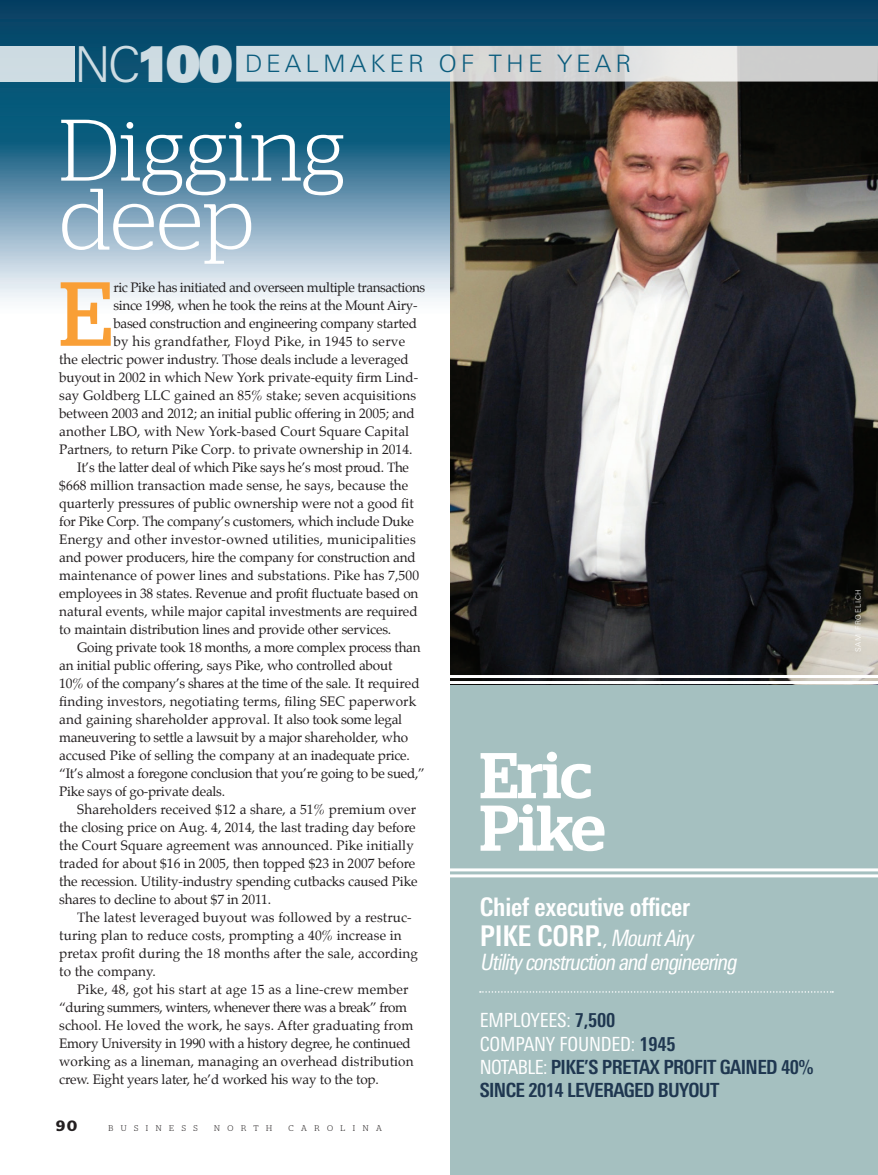
<style>
.page{position:relative;width:878px;height:1175px;background:#fff}
.page>*{position:absolute;margin:0;border:0;box-sizing:border-box;transform-origin:0 0}
.t1{font:90.6px "Stag";color:#f99f36}
.t2{font:300 87px/69px "Stag";color:#fff}
.t3{font:500 64.5px/52.5px "Stag";letter-spacing:-.01em;color:#fff}
.t4{font:700 condensed 25.5px "Linotype Univers";letter-spacing:-.01em;color:#fff}
.t5{font:300 24px "Linotype Univers Basic";letter-spacing:.17em;color:#0a5c7d}
.t6{font:italic condensed 22.5px/24px "Linotype Univers";color:#fff}
.t7{font:700 condensed 19.5px/23.4px "Linotype Univers";letter-spacing:-.03em;color:#1f3750}
.t8{font:600 15px "Stag";color:#231f20}
.t9{font:13.5px "Palatino";color:#231f20}
.t10{font:13.5px "Palatino";letter-spacing:-.02em;color:#231f20}
.t11{font:13.5px "Palatino";letter-spacing:.02em;color:#231f20}
.t12{font:13.5px "Palatino";letter-spacing:-.03em;color:#231f20}
.t13{font:300 8.25px "Stag";letter-spacing:.92em;color:#231f20}
.t14{font:300 7.5px "Linotype Univers Basic";letter-spacing:.1em;color:#fff}
.s1{font-size:49.5px;color:#fff}
.s2{font-family:"Univers";font-weight:900;font-size:49.5px;color:#fff}
.s3{font-weight:700;font-style:normal;font-size:28.5px}
.s4{font-weight:400;color:#fff}
</style>
<div class="page">
<svg style="left:0;top:0;width:878px;height:301px;background:#477c97"></svg>
<div style="left:450px;top:678px;width:428px;height:496px;background:#a5c0c0"></div>
<img style="left:450px;top:82px;width:428px;height:599px">
<hr style="left:447px;top:868px;width:431px;height:3px;background:#fff">
<hr style="left:447px;top:874px;width:431px;height:3px;background:#fff">
<hr style="left:435px;top:675px;width:443px;height:3px;background:#fff">
<hr style="left:435px;top:681px;width:443px;height:3px;background:#fff">
<svg style="left:480px;top:991px;width:353px;height:1px"></svg>
<div style="left:0;top:46px;width:74px;height:36px;background:#cedce2"></div>
<svg style="left:236px;top:46px;width:642px;height:36px;background:#d1d6d8"></svg>
<p class="t5" style="left:74px;top:50px;width:449px"><span class="s1">NC</span><span class="s2">100</span> DEALMAKER OF the</p>
<p class="t5" style="left:557px;top:50px;width:75px">YEAR</p>
<p class="t2" style="left:59px;top:114px;width:287px">DIGGING<br>DEEP</p>
<p class="t1" style="left:59px;top:261px;width:55px">E</p>
<p class="t12" style="left:113px;top:276px;width:313px">ric Pike has initiated and overseen multiple transactions</p>
<p class="t10" style="left:113px;top:294px;width:305px">since 1998, when he took the reins at the Mount Airy-</p>
<p class="t10" style="left:113px;top:312px;width:305px">based construction and engineering company started</p>
<p class="t11" style="left:113px;top:330px;width:293px">by his grandfather, Floyd Pike, in 1945 to serve</p>
<p class="t9" style="left:59px;top:348px;width:351px">the electric power industry. Those deals include a leveraged</p>
<p class="t9" style="left:59px;top:366px;width:360px">buyout in 2002 in which New York private-equity firm Lind-</p>
<p class="t9" style="left:59px;top:384px;width:358px">say Goldberg LLC gained an 85% stake; seven acquisitions</p>
<p class="t9" style="left:59px;top:402px;width:357px">between 2003 and 2012; an initial public offering in 2005; and</p>
<p class="t9" style="left:59px;top:420px;width:351px">another LBO, with New York-based Court Square Capital</p>
<p class="t9" style="left:59px;top:438px;width:355px">Partners, to return Pike Corp. to private ownership in 2014.</p>
<p class="t10" style="left:77px;top:456px;width:333px">It’s the latter deal of which Pike says he’s most proud. The</p>
<p class="t9" style="left:59px;top:474px;width:350px">$668 million transaction made sense, he says, because the</p>
<p class="t9" style="left:59px;top:492px;width:356px">quarterly pressures of public ownership were not a good fit</p>
<p class="t10" style="left:59px;top:510px;width:356px">for Pike Corp. The company’s customers, which include Duke</p>
<p class="t11" style="left:59px;top:528px;width:358px">Energy and other investor-owned utilities, municipalities</p>
<p class="t9" style="left:59px;top:546px;width:358px">and power producers, hire the company for construction and</p>
<p class="t9" style="left:59px;top:564px;width:361px">maintenance of power lines and substations. Pike has 7,500</p>
<p class="t9" style="left:59px;top:582px;width:361px">employees in 38 states. Revenue and profit fluctuate based on</p>
<p class="t9" style="left:59px;top:600px;width:360px">natural events, while major capital investments are required</p>
<p class="t9" style="left:59px;top:618px;width:333px">to maintain distribution lines and provide other services.</p>
<p class="t10" style="left:77px;top:636px;width:345px">Going private took 18 months, a more complex process than</p>
<p class="t9" style="left:59px;top:654px;width:335px">an initial public offering, says Pike, who controlled about</p>
<p class="t10" style="left:59px;top:672px;width:362px">10% of the company’s shares at the time of the sale. It required</p>
<p class="t9" style="left:59px;top:690px;width:358px">finding investors, negotiating terms, filing SEC paperwork</p>
<p class="t9" style="left:59px;top:708px;width:344px">and gaining shareholder approval. It also took some legal</p>
<p class="t10" style="left:59px;top:726px;width:350px">maneuvering to settle a lawsuit by a major shareholder, who</p>
<p class="t9" style="left:59px;top:744px;width:352px">accused Pike of selling the company at an inadequate price.</p>
<p class="t10" style="left:59px;top:762px;width:367px">“It’s almost a foregone conclusion that you’re going to be sued,”</p>
<p class="t10" style="left:59px;top:780px;width:167px">Pike says of go-private deals.</p>
<p class="t9" style="left:77px;top:798px;width:340px">Shareholders received $12 a share, a 51% premium over</p>
<p class="t9" style="left:59px;top:816px;width:358px">the closing price on Aug. 4, 2014, the last trading day before</p>
<p class="t9" style="left:59px;top:834px;width:356px">the Court Square agreement was announced. Pike initially</p>
<p class="t9" style="left:59px;top:852px;width:358px">traded for about $16 in 2005, then topped $23 in 2007 before</p>
<p class="t9" style="left:59px;top:870px;width:360px">the recession. Utility-industry spending cutbacks caused Pike</p>
<p class="t9" style="left:59px;top:888px;width:213px">shares to decline to about $7 in 2011.</p>
<p class="t9" style="left:77px;top:906px;width:336px">The latest leveraged buyout was followed by a restruc-</p>
<p class="t9" style="left:59px;top:924px;width:344px">turing plan to reduce costs, prompting a 40% increase in</p>
<p class="t9" style="left:59px;top:942px;width:360px">pretax profit during the 18 months after the sale, according</p>
<p class="t9" style="left:59px;top:960px;width:98px">to the company.</p>
<p class="t11" style="left:77px;top:978px;width:333px">Pike, 48, got his start at age 15 as a line-crew member</p>
<p class="t12" style="left:59px;top:996px;width:349px">“during summers, winters, whenever there was a break” from</p>
<p class="t9" style="left:59px;top:1014px;width:355px">school. He loved the work, he says. After graduating from</p>
<p class="t10" style="left:59px;top:1032px;width:353px">Emory University in 1990 with a history degree, he continued</p>
<p class="t9" style="left:59px;top:1050px;width:356px">working as a lineman, managing an overhead distribution</p>
<p class="t9" style="left:59px;top:1068px;width:321px">crew. Eight years later, he’d worked his way to the top.</p>
<p class="t8" style="left:56px;top:1117px;width:23px">90</p>
<p class="t13" style="left:108px;top:1123px;width:91px">BUSINESS</p>
<p class="t13" style="left:214px;top:1123px;width:60px">NORTH</p>
<p class="t13" style="left:288px;top:1123px;width:95px">CAROLINA</p>
<p class="t3" style="left:480px;top:748px;width:127px">Eric<br>Pike</p>
<p class="t4" style="left:480px;top:891px;width:212px">CHIEF EXECUTIVE OFFICER</p>
<p class="t6" style="left:480px;top:925px;width:263px"><span class="s3">PIKE CORP.</span>,MountAiry<br>Utilityconstructionandengineering</p>
<p class="t7" style="left:480px;top:1008px;width:335px"><span class="s4">EM PLOYEES:</span> 7,500<br><span class="s4">COM PANY FOUNDED:</span> 1945<br><span class="s4">NOTABLE:</span> PIKE’S PRETAX PROFIT GAINED 40%<br>SINCE 2014 LEVERAGED</p>
<p class="t7" style="left:658px;top:1078px;width:63px">BUYOUT</p>
<p class="t14" style="left:853px;top:652px;width:65px;rotate:-90deg">SAM FROELICH</p>
</div>
